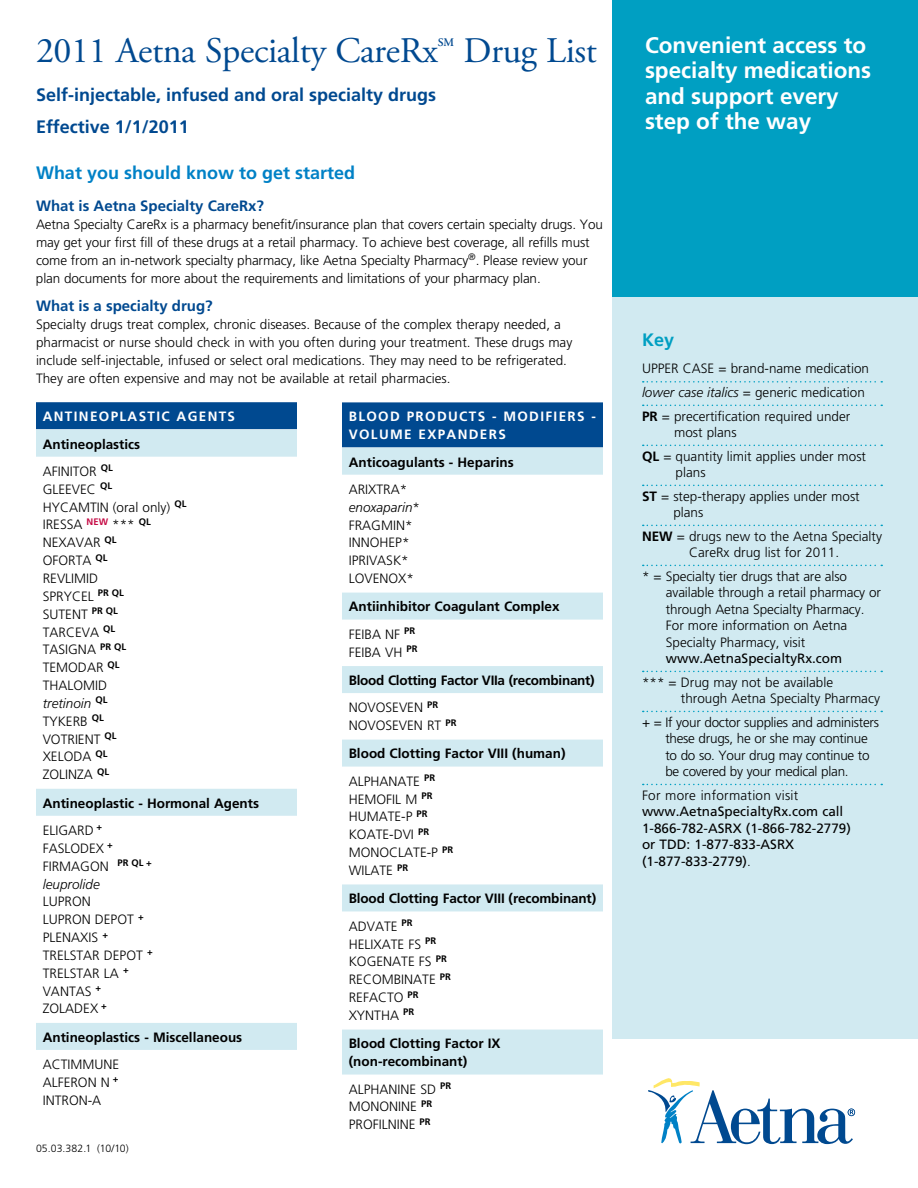
<style>
.page{position:relative;width:918px;height:1188px;background:#fff}
.page>*{position:absolute;margin:0;border:0;box-sizing:border-box;transform-origin:0 0}
.t1{font:36px "Adobe Garamond Pro";letter-spacing:-.01em;color:#004990}
.t2{font:700 22.5px/25.5px "Frutiger LT Std";color:#fff}
.t3{font:700 18px "Frutiger";color:#004990}
.t4{font:700 18px "Frutiger LT Std";color:#0081c6}
.t5{font:700 18px "Frutiger LT Std";color:#004990}
.t6{font:700 18px "Frutiger LT Std";color:#009fc2}
.t7{font:700 15px "Frutiger LT Std";color:#004990}
.t8{font:300 13.5px/17.9px "Frutiger LT Std";color:#000}
.t9{font:700 13.5px/27.3px "Frutiger LT Std";color:#000}
.t10{font:300 13.5px/16.5px "Frutiger LT Std";letter-spacing:-.02em;color:#000}
.t11{font:13.5px/16.5px "Frutiger LT Std";color:#000}
.t12{font:700 13.5px/18px "Frutiger LT Std";letter-spacing:.1em;color:#fff}
.t13{font:700 13.5px/27.8px "Frutiger LT Std";letter-spacing:-.02em;color:#000}
.t14{font:300 13.5px "Frutiger LT Std";letter-spacing:.02em;color:#000}
.t15{font:600 11.55px "Adobe Garamond Pro";color:#004990}
.t16{font:300 10.5px "Frutiger LT Std";letter-spacing:.005em;color:#000}
.s1{font-weight:300}
.s2{font-style:italic}
.s3{font-weight:700}
</style>
<div class="page">
<div style="left:36px;top:402px;width:261px;height:27px;background:#004990"></div>
<div style="left:36px;top:430px;width:261px;height:27px;background:#d1eaf1"></div>
<div style="left:36px;top:789px;width:261px;height:27px;background:#d1eaf1"></div>
<div style="left:36px;top:1023px;width:261px;height:27px;background:#d1eaf1"></div>
<div style="left:612px;top:0;width:306px;height:297px;background:#009fc2"></div>
<div style="left:342px;top:402px;width:261px;height:45px;background:#004990"></div>
<div style="left:342px;top:448px;width:261px;height:27px;background:#d1eaf1"></div>
<div style="left:342px;top:593px;width:261px;height:27px;background:#d1eaf1"></div>
<div style="left:342px;top:666px;width:261px;height:27px;background:#d1eaf1"></div>
<div style="left:342px;top:740px;width:261px;height:27px;background:#d1eaf1"></div>
<div style="left:342px;top:884px;width:261px;height:27px;background:#d1eaf1"></div>
<div style="left:342px;top:1030px;width:261px;height:45px;background:#d1eaf1"></div>
<svg style="left:648px;top:1078px;width:207px;height:66px"></svg>
<div style="left:612px;top:297px;width:306px;height:741px;background:#d1eaf1"></div>
<svg style="left:643px;top:381px;width:239px;height:2px"></svg>
<svg style="left:643px;top:405px;width:239px;height:1px"></svg>
<svg style="left:643px;top:445px;width:239px;height:1px"></svg>
<svg style="left:643px;top:485px;width:239px;height:1px"></svg>
<svg style="left:643px;top:525px;width:239px;height:1px"></svg>
<svg style="left:643px;top:565px;width:239px;height:1px"></svg>
<svg style="left:643px;top:671px;width:239px;height:1px"></svg>
<svg style="left:643px;top:711px;width:239px;height:1px"></svg>
<svg style="left:643px;top:784px;width:239px;height:1px"></svg>
<h1 class="t1" style="left:36px;top:29px;width:404px">2011 Aetna Specialty CareRx</h1>
<p class="t15" style="left:438px;top:36px;width:18px">SM</p>
<h1 class="t1" style="left:464px;top:29px;width:135px">Drug List</h1>
<h3 class="t3" style="left:36px;top:84px;width:402px">Self-injectable, infused and oral specialty drugs</h3>
<h3 class="t5" style="left:36px;top:116px;width:154px">Effective 1/1/2011</h3>
<h3 class="t4" style="left:36px;top:162px;width:321px">What you should know to get started</h3>
<p class="t7" style="left:36px;top:197px;width:230px">What is Aetna Specialty CareRx?</p>
<p class="t8" style="left:36px;top:215px;width:568px">Aetna Specialty CareRx is a pharmacy benefit/insurance plan that covers certain specialty drugs. You may get your first fill of these drugs at a retail pharmacy. To achieve best coverage, all refills must come from an in-network specialty pharmacy, like Aetna Specialty Pharmacy<sup>®</sup>. Please review your plan documents for more about the requirements and limitations of your pharmacy plan.</p>
<p class="t7" style="left:36px;top:297px;width:178px">What is a specialty drug?</p>
<p class="t8" style="left:36px;top:315px;width:538px">Specialty drugs treat complex, chronic diseases. Because of the complex therapy needed, a pharmacist or nurse should check in with you often during your treatment. These drugs may include self-injectable, infused or select oral medications. They may need to be refrigerated.<br>They are often expensive and may not be available at retail pharmacies.</p>
<p class="t12" style="left:43px;top:408px;width:194px">Antineoplastic Agents</p>
<p class="t9" style="left:43px;top:430px;width:99px">Antineoplastics<br><span class="s1">AFINITOR</span> <sup>ql</sup></p>
<p class="t8" style="left:43px;top:480px;width:143px">GLEEVEC <sup>ql<br></sup>HYCAMTIN (oral only) <sup>ql<br></sup>IRESSA <sup>NEW</sup> *** <sup>ql<br></sup>NEXAVAR <sup>ql<br></sup>OFORTA <sup>ql<br></sup>REVLIMID<br>SPRYCEL <sup>PR</sup> <sup>ql<br></sup>SUTENT <sup>PR</sup> <sup>QL<br></sup>TARCEVA <sup>QL<br></sup>TASIGNA <sup>PR</sup> <sup>QL<br></sup>TEMODAR <sup>QL<br></sup>THALOMID<br><span class="s2">tretinoin</span> <sup>Ql<br></sup>TYKERB <sup>Ql<br></sup>VOTRIENT <sup>Ql<br></sup>XELODA <sup>Ql<br></sup>ZOLINZA <sup>Ql</sup></p>
<p class="t9" style="left:43px;top:789px;width:218px">Antineoplastic - Hormonal Agents<br><span class="s1">ELIGARD</span> <sup>+</sup></p>
<p class="t8" style="left:43px;top:839px;width:111px">FASLODEX <sup>+<br></sup>FIRMAGON <sup>PR</sup> <sup>QL</sup> <sup>+ </sup><span class="s2">leuprolide</span></p>
<p class="t8" style="left:43px;top:893px;width:111px">LUPRON<br>LUPRON DEPOT <sup>+<br></sup>PLENAXIS <sup>+<br></sup>TRELSTAR DEPOT <sup>+<br></sup>TRELSTAR LA <sup>+<br></sup>VANTAS <sup>+<br></sup>ZOLADEX <sup>+</sup></p>
<p class="t9" style="left:43px;top:1024px;width:201px">Antineoplastics - Miscellaneous</p>
<p class="t8" style="left:43px;top:1056px;width:78px;text-align:justify">ACTIMMUNE ALFERON N <sup>+ </sup>INTRON-A</p>
<p class="t16" style="left:36px;top:1142px;width:94px">05.03.382.1 (10/10)</p>
<p class="t12" style="left:349px;top:408px;width:249px">Blood Products - Modifiers -<br>Volum e Expanders</p>
<p class="t9" style="left:349px;top:448px;width:167px">Anticoagulants - Heparins</p>
<p class="t8" style="left:349px;top:480px;width:73px">ARIXTRA* <span class="s2">enoxaparin</span>*<br>FRAGMIN*<br>INNOHEP*<br>IPRIVASK*<br>LOVENOX*</p>
<p class="t9" style="left:349px;top:593px;width:212px">Antiinhibitor Coagulant Complex<br><span class="s1">FEIBA NF</span> <sup>PR</sup></p>
<p class="t13" style="left:349px;top:638px;width:248px"><span class="s1">FEIBA VH</span> <sup>PR<br></sup>Blood Clotting Factor VIIa (recombinant)<br><span class="s1">NOVOSEVEN</span> <sup>PR</sup></p>
<p class="t9" style="left:349px;top:712px;width:218px;line-height:27.8px"><span class="s1">NOVOSEVEN RT</span> <sup>PR<br></sup>Blood Clotting Factor VIII (human)<br><span class="s1">ALPHANATE</span> <sup>PR</sup></p>
<p class="t8" style="left:349px;top:790px;width:106px">HEMOFIL M <sup>PR<br></sup>HUMATE-P <sup>PR<br></sup>KOATE-DVI <sup>PR<br></sup>MONOCLATE-P <sup>PR<br></sup>WILATE <sup>PR</sup></p>
<p class="t9" style="left:349px;top:885px;width:249px">Blood Clotting Factor VIII (recombinant)<br><span class="s1">ADVATE</span> <sup>PR</sup></p>
<p class="t8" style="left:349px;top:935px;width:104px">HELIXATE FS <sup>PR<br></sup>KOGENATE FS <sup>PR<br></sup>RECOMBINATE <sup>PR<br></sup>REFACTO <sup>PR<br></sup>XYNTHA <sup>PR</sup></p>
<p class="t9" style="left:349px;top:1035px;width:146px;line-height:18px">Blood Clotting Factor IX (non-recombinant)</p>
<p class="t8" style="left:349px;top:1080px;width:104px">ALPHANINE SD <sup>PR<br></sup>MONONINE <sup>PR<br></sup>PROFILNINE <sup>PR</sup></p>
<h2 class="t2" style="left:645px;top:32px;width:228px">Convenient access to specialty medications and support every step of the way</h2>
<h3 class="t6" style="left:642px;top:330px;width:34px">Key</h3>
<p class="t8" style="left:642px;top:357px;width:229px;line-height:23.5px">UPPER CASE = brand-name medication <span class="s2">lower case italics</span> = generic medication<br><span class="s3">PR</span> = precertification required under</p>
<p class="t8" style="left:642px;top:421px;width:226px;line-height:23.5px;text-indent:32px">most plans<br><span class="s3">QL</span> = quantity limit applies under most</p>
<p class="t8" style="left:642px;top:461px;width:219px;line-height:23.5px;text-indent:34px">plans<br><span class="s3">ST</span> = step-therapy applies under most</p>
<p class="t8" style="left:642px;top:501px;width:242px;line-height:23.5px;text-indent:31px">plans<br><span class="s3">NEW</span> = drugs new to the Aetna Specialty</p>
<p class="t8" style="left:642px;top:541px;width:207px;line-height:23.5px;text-indent:47px">CareRx drug list for 2011. * = Specialty tier drugs that are also</p>
<p class="t8" style="left:666px;top:584px;width:217px;line-height:16.5px">available through a retail pharmacy or through Aetna Specialty Pharmacy.<br>For more information on Aetna<br>Specialty Pharmacy, visit</p>
<p class="t11" style="left:666px;top:650px;width:178px">www.AetnaSpecialtyRx.com</p>
<p class="t8" style="left:681px;top:674px;width:201px;line-height:16.5px;text-indent:-39px">*** = Drug may not be available through Aetna Specialty Pharmacy</p>
<p class="t10" style="left:665px;top:714px;width:215px;text-indent:-23px">+ = If your doctor supplies and administers these drugs, he or she may continue to do so. Your drug may continue to be covered by your medical plan.</p>
<p class="t14" style="left:642px;top:787px;width:158px">For more information visit</p>
<p class="t11" style="left:642px;top:803px;width:210px">www.AetnaSpecialtyRx.com call<br>1-866-782-ASRX (1-866-782-2779) or TDD: 1-877-833-ASRX (1-877-833-2779)<span class="s1">.</span></p>
</div>
